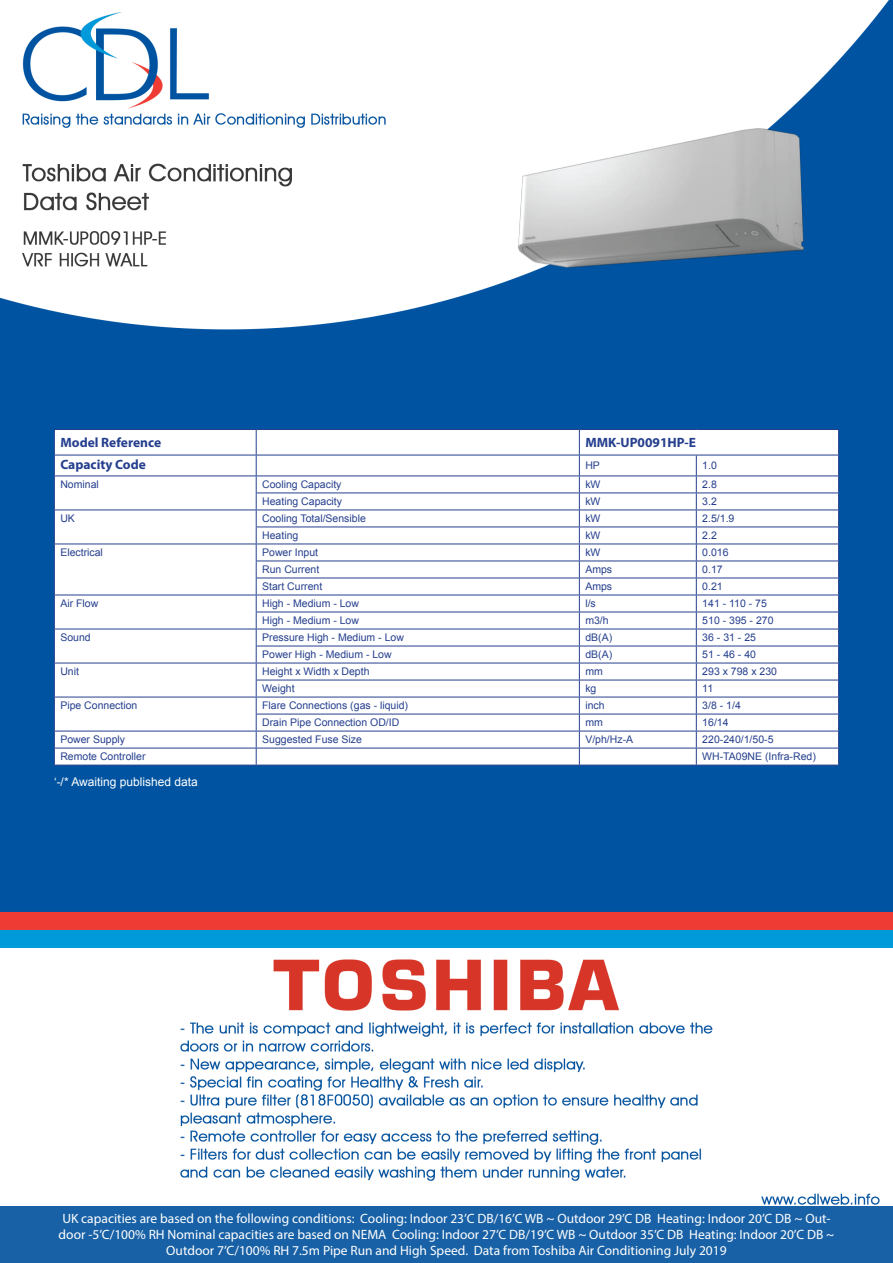
<style>
.page{position:relative;width:893px;height:1263px;background:#fff}
.page>*{position:absolute;margin:0;border:0;box-sizing:border-box;transform-origin:0 0}
.t1{font:13.5px/16.2px "Myriad Pro";color:#fff;text-align:center}
.t2{font:700 13.5px "Myriad Pro";color:#253f8e}
.t3{font:12px "Arial";color:#fff}
.t4{font:10.5px "Arial";color:#253f8e}
</style>
<div class="page">
<img style="left:0;top:0;width:893px;height:1205px">
<svg style="left:54px;top:429px;width:785px;height:336px"></svg>
<hr style="left:54px;top:765px;width:202px;height:1px;background:#253f8e">
<hr style="left:256px;top:765px;width:323px;height:1px;background:#253f8e">
<hr style="left:579px;top:765px;width:117px;height:1px;background:#253f8e">
<hr style="left:696px;top:765px;width:143px;height:1px;background:#253f8e">
<div style="left:0;top:1206px;width:893px;height:57px;background:#1861a6"></div>
<p class="t2" style="left:60px;top:434px;width:102px">Model Reference</p>
<p class="t2" style="left:585px;top:434px;width:112px">MMK-UP0091HP-E</p>
<p class="t2" style="left:60px;top:456px;width:87px">Capacity Code</p>
<p class="t4" style="left:585px;top:459px;width:16px">HP</p>
<p class="t4" style="left:702px;top:459px;width:16px">1.0</p>
<p class="t4" style="left:60px;top:477px;width:40px">Nominal</p>
<p class="t4" style="left:262px;top:478px;width:81px">Cooling Capacity</p>
<p class="t4" style="left:585px;top:478px;width:17px">kW</p>
<p class="t4" style="left:702px;top:478px;width:16px">2.8</p>
<p class="t4" style="left:262px;top:495px;width:81px">Heating Capacity</p>
<p class="t4" style="left:585px;top:495px;width:17px">kW</p>
<p class="t4" style="left:702px;top:495px;width:16px">3.2</p>
<p class="t4" style="left:60px;top:511px;width:16px">UK</p>
<p class="t4" style="left:262px;top:512px;width:105px">Cooling Total/Sensible</p>
<p class="t4" style="left:585px;top:512px;width:17px">kW</p>
<p class="t4" style="left:702px;top:512px;width:34px">2.5/1.9</p>
<p class="t4" style="left:262px;top:529px;width:38px">Heating</p>
<p class="t4" style="left:585px;top:529px;width:17px">kW</p>
<p class="t4" style="left:702px;top:529px;width:16px">2.2</p>
<p class="t4" style="left:60px;top:545px;width:44px">Electrical</p>
<p class="t4" style="left:262px;top:546px;width:58px">Power Input</p>
<p class="t4" style="left:585px;top:546px;width:17px">kW</p>
<p class="t4" style="left:702px;top:546px;width:28px">0.016</p>
<p class="t4" style="left:262px;top:563px;width:59px">Run Current</p>
<p class="t4" style="left:585px;top:563px;width:28px">Amps</p>
<p class="t4" style="left:702px;top:563px;width:22px">0.17</p>
<p class="t4" style="left:262px;top:580px;width:62px">Start Current</p>
<p class="t4" style="left:585px;top:580px;width:28px">Amps</p>
<p class="t4" style="left:702px;top:580px;width:22px">0.21</p>
<p class="t4" style="left:60px;top:596px;width:39px">Air Flow</p>
<p class="t4" style="left:262px;top:597px;width:98px">High - Medium - Low</p>
<p class="t4" style="left:585px;top:597px;width:12px">l/s</p>
<p class="t4" style="left:702px;top:597px;width:66px">141 - 110 - 75</p>
<p class="t4" style="left:262px;top:614px;width:98px">High - Medium - Low</p>
<p class="t4" style="left:585px;top:614px;width:25px">m3/h</p>
<p class="t4" style="left:702px;top:614px;width:73px">510 - 395 - 270</p>
<p class="t4" style="left:60px;top:630px;width:32px">Sound</p>
<p class="t4" style="left:262px;top:631px;width:143px">Pressure High - Medium - Low</p>
<p class="t4" style="left:585px;top:631px;width:28px">dB(A)</p>
<p class="t4" style="left:702px;top:631px;width:55px">36 - 31 - 25</p>
<p class="t4" style="left:262px;top:648px;width:131px">Power High - Medium - Low</p>
<p class="t4" style="left:585px;top:648px;width:28px">dB(A)</p>
<p class="t4" style="left:702px;top:648px;width:55px">51 - 46 - 40</p>
<p class="t4" style="left:60px;top:664px;width:20px">Unit</p>
<p class="t4" style="left:262px;top:665px;width:109px">Height x Width x Depth</p>
<p class="t4" style="left:585px;top:665px;width:19px">mm</p>
<p class="t4" style="left:702px;top:665px;width:76px">293 x 798 x 230</p>
<p class="t4" style="left:262px;top:682px;width:34px">Weight</p>
<p class="t4" style="left:585px;top:682px;width:13px">kg</p>
<p class="t4" style="left:702px;top:682px;width:12px">11</p>
<p class="t4" style="left:60px;top:698px;width:79px">Pipe Connection</p>
<p class="t4" style="left:262px;top:699px;width:147px">Flare Connections (gas - liquid)</p>
<p class="t4" style="left:585px;top:699px;width:21px">inch</p>
<p class="t4" style="left:702px;top:699px;width:40px">3/8 - 1/4</p>
<p class="t4" style="left:262px;top:716px;width:139px">Drain Pipe Connection OD/ID</p>
<p class="t4" style="left:585px;top:716px;width:19px">mm</p>
<p class="t4" style="left:702px;top:716px;width:28px">16/14</p>
<p class="t4" style="left:60px;top:732px;width:66px">Power Supply</p>
<p class="t4" style="left:262px;top:733px;width:101px">Suggested Fuse Size</p>
<p class="t4" style="left:585px;top:733px;width:49px">V/ph/Hz-A</p>
<p class="t4" style="left:702px;top:733px;width:73px">220-240/1/50-5</p>
<p class="t4" style="left:60px;top:749px;width:87px">Remote Controller</p>
<p class="t4" style="left:702px;top:750px;width:115px">WH-TA09NE (Infra-Red)</p>
<p class="t3" style="left:54px;top:773px;width:145px">‘-/* Awaiting published data</p>
<p class="t1" style="left:59px;top:1210px;width:777px">UK capacities are based on the following conditions: Cooling: Indoor 23’C DB/16’C WB ~ Outdoor 29’C DB Heating: Indoor 20’C DB ~ Out&shy;door -5’C/100% RH Nominal capacities are based on NEMA Cooling: Indoor 27’C DB/19’C WB ~ Outdoor 35’C DB Heating: Indoor 20’C DB ~<br>Outdoor 7’C/100% RH 7.5m Pipe Run and High Speed. Data from Toshiba Air Conditioning July 2019</p>
</div>
